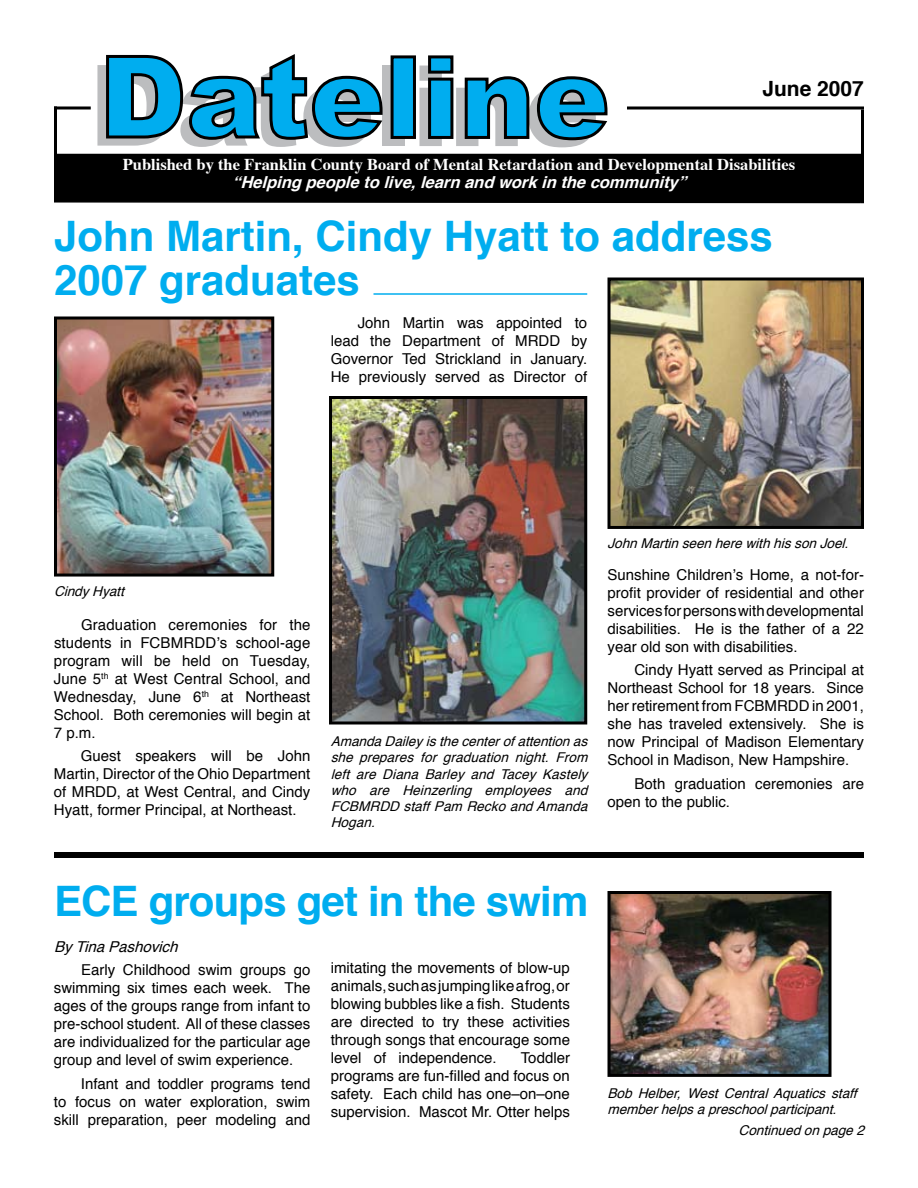
<style>
.page{position:relative;width:918px;height:1188px;background:#fff}
.page>*{position:absolute;margin:0;border:0;box-sizing:border-box;transform-origin:0 0}
.t1{font:700 42px/43.5px "Helvetica";color:#00adef}
.t2{font:700 42px "Helvetica";letter-spacing:-.02em;color:#00adef}
.t3{font:700 21px "Helvetica";color:#000}
.t4{font:700 16.5px "Times";color:#fff}
.t5{font:italic 700 16.5px "Helvetica";color:#fff}
.t6{font:15px/18px "Helvetica";color:#000;text-align:justify}
.t7{font:italic 15px "Helvetica";color:#000}
.t8{font:italic 13.5px/16.2px "Helvetica";color:#000;text-align:justify}
</style>
<div class="page">
<div style="left:382px;top:66px;width:22px;height:80px;background:#bcbdbf"></div>
<svg style="left:419px;top:142px;width:166px;height:5px"></svg>
<svg style="left:97px;top:65px;width:262px;height:82px"></svg>
<svg style="left:105px;top:54px;width:503px;height:88px"></svg>
<div style="left:54px;top:153px;width:810px;height:51px;background:#000"></div>
<hr style="left:54px;top:106px;width:3px;height:94px;background:#000">
<hr style="left:861px;top:110px;width:3px;height:93px;background:#000">
<hr style="left:54px;top:106px;width:37px;height:3px;background:#000">
<svg style="left:627px;top:106px;width:237px;height:4px"></svg>
<div style="left:54px;top:852px;width:810px;height:6px;background:#000"></div>
<img style="left:58px;top:320px;width:212px;height:253px">
<div style="left:54px;top:316px;width:220px;height:261px;border:3px solid #000"></div>
<img style="left:612px;top:895px;width:216px;height:178px">
<div style="left:608px;top:891px;width:224px;height:186px;border:3px solid #000"></div>
<img style="left:612px;top:282px;width:248px;height:243px">
<div style="left:608px;top:278px;width:256px;height:251px;border:3px solid #000"></div>
<img style="left:333px;top:400px;width:250px;height:321px">
<div style="left:329px;top:396px;width:258px;height:329px;border:3px solid #000"></div>
<hr style="left:374px;top:293px;width:213px;height:2px;background:#00adef">
<h2 class="t3" style="left:762px;top:69px;width:103px">June 2007</h2>
<p class="t4" style="left:123px;top:149px;width:674px">Published by the Franklin County Board of Mental Retardation and Developmental Disabilities</p>
<p class="t5" style="left:232px;top:167px;width:463px">“Helpingpeopletolive,learnandworkinthecommunity”</p>
<h1 class="t1" style="left:54px;top:213px;width:720px">John Martin, Cindy Hyatt to address<br>2007 graduates</h1>
<p class="t6" style="left:331px;top:313px;width:258px;text-indent:27px">John Martin was appointed to lead the Department of MRDD by Governor Ted Strickland in January.<br>He previously served as Director of</p>
<p class="t8" style="left:54px;top:583px;width:77px">Cindy Hyatt</p>
<p class="t6" style="left:54px;top:615px;width:258px;text-indent:27px">Graduation ceremonies for the students in FCBMRDD’s school-age program will be held on Tuesday, June 5<sup>th</sup> at West Central School, and Wednesday, June 6<sup>th</sup> at Northeast School. Both ceremonies will begin at 7 p.m.</p>
<p class="t6" style="left:54px;top:746px;width:258px;text-indent:27px">Guest speakers will be John Martin, Director of the Ohio Department of MRDD, at West Central, and Cindy Hyatt, former Principal, at Northeast.</p>
<p class="t8" style="left:331px;top:733px;width:264px">Amanda Dailey is the center of attention as she prepares for graduation night. From left are Diana Barley and Tacey Kastely who are Heinzerling employees and FCBMRDD staff Pam Recko and Amanda Hogan.</p>
<p class="t8" style="left:608px;top:535px;width:248px">John Martin seen here with his son Joel.</p>
<p class="t6" style="left:608px;top:565px;width:258px">Sunshine Children’s Home, a not-for&shy;profit provider of residential and other servicesforpersonswithdevelopmental disabilities. He is the father of a 22 year old son with disabilities.</p>
<p class="t6" style="left:608px;top:661px;width:258px;text-indent:27px">Cindy Hyatt served as Principal at Northeast School for 18 years. Since her retirement from FCBMRDD in 2001, she has traveled extensively. She is now Principal of Madison Elementary School in Madison, New Hampshire.</p>
<p class="t6" style="left:608px;top:774px;width:258px;text-indent:27px">Both graduation ceremonies are open to the public.</p>
<h1 class="t2" style="left:54px;top:863px;width:536px">ECE groups get in the swim</h1>
<p class="t7" style="left:54px;top:934px;width:132px">By Tina Pashovich</p>
<p class="t6" style="left:54px;top:961px;width:258px;text-indent:27px">Early Childhood swim groups go swimming six times each week. The ages of the groups range from infant to pre-school student. All of these classes are individualized for the particular age group and level of swim experience.</p>
<p class="t6" style="left:54px;top:1074px;width:258px;text-indent:27px">Infant and toddler programs tend to focus on water exploration, swim skill preparation, peer modeling and</p>
<p class="t6" style="left:331px;top:958px;width:241px">imitating the movements of blow-up animals,suchasjumpinglikeafrog,or blowing bubbles like a fish. Students are directed to try these activities through songs that encourage some level of independence.</p>
<p class="t6" style="left:331px;top:1048px;width:241px;text-indent:190px">Toddler programs are fun-filled and focus on safety. Each child has one–on–one supervision. Mascot Mr. Otter helps</p>
<p class="t8" style="left:607px;top:1085px;width:256px">Bob Helber, West Central Aquatics staff member helps a preschool participant.</p>
<p class="t8" style="left:739px;top:1121px;width:133px">Continued on page 2</p>
</div>
